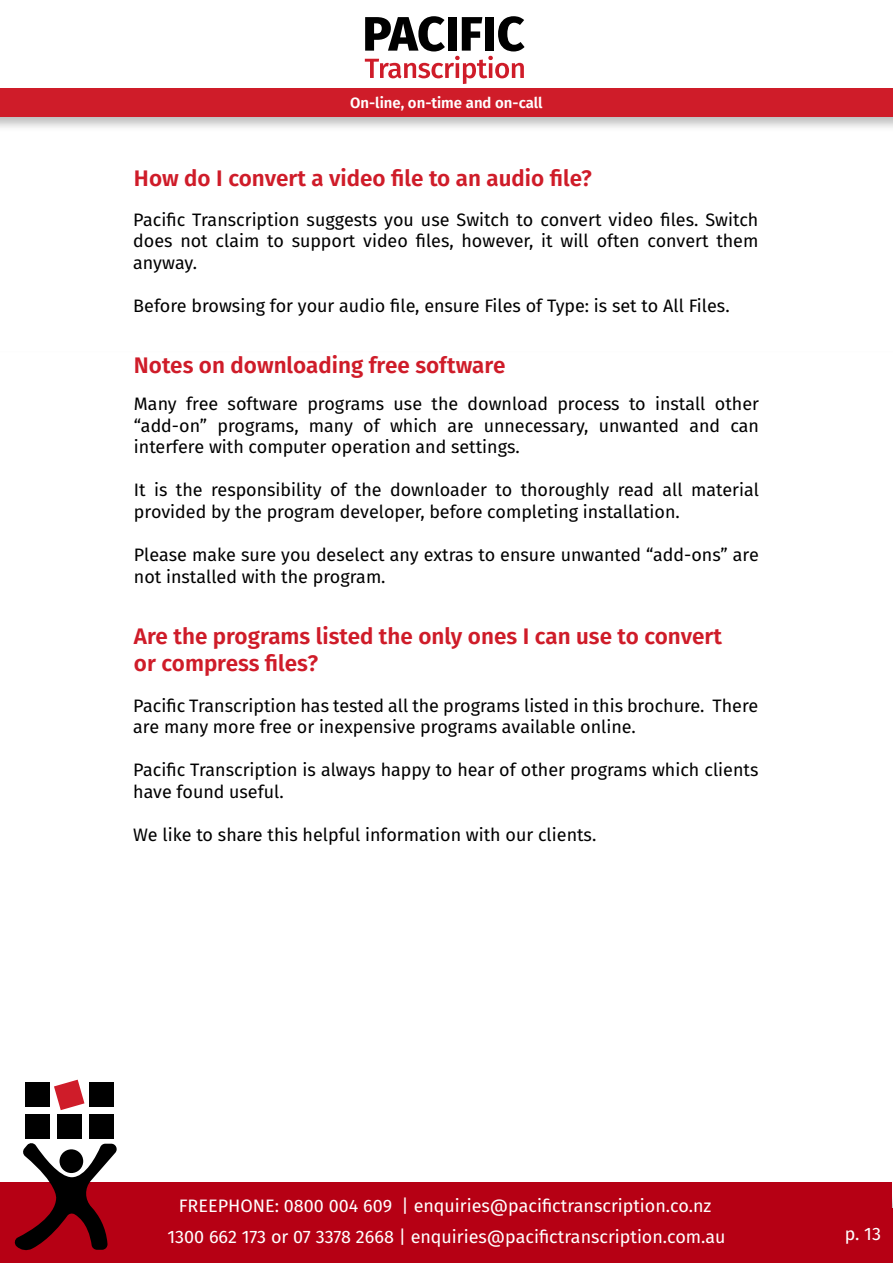
<style>
.page{position:relative;width:893px;height:1263px;background:#fff}
.page>*{position:absolute;margin:0;border:0;box-sizing:border-box;transform-origin:0 0}
.t1{font:600 22.5px/27px "Fira Sans";color:#cf1c29}
.t2{font:18px/21.6px "Fira Sans";color:#000}
.t3{font:18px/30.3px "Fira Sans";color:#fff;text-align:center}
.t4{font:600 15px "Fira Sans";color:#fff}
</style>
<div class="page">
<div style="left:0;top:1209px;width:893px;height:54px;background:#b60014"></div>
<div style="left:0;top:1182px;width:891px;height:44px;background:#b60014"></div>
<svg style="left:14px;top:1143px;width:103px;height:108px"></svg>
<div style="left:60px;top:1149px;width:23px;height:24px;background:#000;border-radius:50%"></div>
<div style="left:25px;top:1082px;width:25px;height:25px;background:#000"></div>
<svg style="left:54px;top:1080px;width:30px;height:30px"></svg>
<div style="left:89px;top:1082px;width:25px;height:25px;background:#000"></div>
<div style="left:25px;top:1114px;width:25px;height:25px;background:#000"></div>
<div style="left:57px;top:1114px;width:25px;height:25px;background:#000"></div>
<div style="left:89px;top:1114px;width:25px;height:25px;background:#000"></div>
<div style="left:0;top:88px;width:893px;height:28px;background:#cf1c29"></div>
<svg style="left:365px;top:16px;width:160px;height:68px"></svg>
<p class="t4" style="left:350px;top:90px;width:194px">On-line, on-time and on-call</p>
<p class="t1" style="left:134px;top:163px;width:460px">How do I convert a video file to an audio file?</p>
<p class="t2" style="left:133px;top:208px;width:627px;text-align:justify">Pacific Transcription suggests you use Switch to convert video files. Switch does not claim to support video files, however, it will often convert them anyway.</p>
<p class="t2" style="left:133px;top:294px;width:598px">Before browsing for your audio file, ensure Files of Type: is set to All Files.</p>
<p class="t1" style="left:134px;top:350px;width:373px">Notes on downloading free software</p>
<p class="t2" style="left:134px;top:392px;width:627px;text-align:justify">Many free software programs use the download process to install other “add-on” programs, many of which are unnecessary, unwanted and can interfere with computer operation and settings.</p>
<p class="t2" style="left:134px;top:479px;width:626px">It is the responsibility of the downloader to thoroughly read all material provided by the program developer, before completing installation.</p>
<p class="t2" style="left:134px;top:544px;width:626px">Please make sure you deselect any extras to ensure unwanted “add-ons” are not installed with the program.</p>
<p class="t1" style="left:134px;top:621px;width:589px">Are the programs listed the only ones I can use to convert or compress files?</p>
<p class="t2" style="left:133px;top:694px;width:627px">Pacific Transcription has tested all the programs listed in this brochure. There are many more free or inexpensive programs available online.</p>
<p class="t2" style="left:133px;top:759px;width:627px">Pacific Transcription is always happy to hear of other programs which clients have found useful.</p>
<p class="t2" style="left:133px;top:823px;width:465px">We like to share this helpful information with our clients.</p>
<p class="t3" style="left:167px;top:1190px;width:560px">FREEPHONE: 0800 004 609 | enquiries@pacifictranscription.co.nz<br>1300 662 173 or 07 3378 2668 | enquiries@pacifictranscription.com.au</p>
<p class="t3" style="left:845px;top:1218px;width:38px">p. 13</p>
</div>
